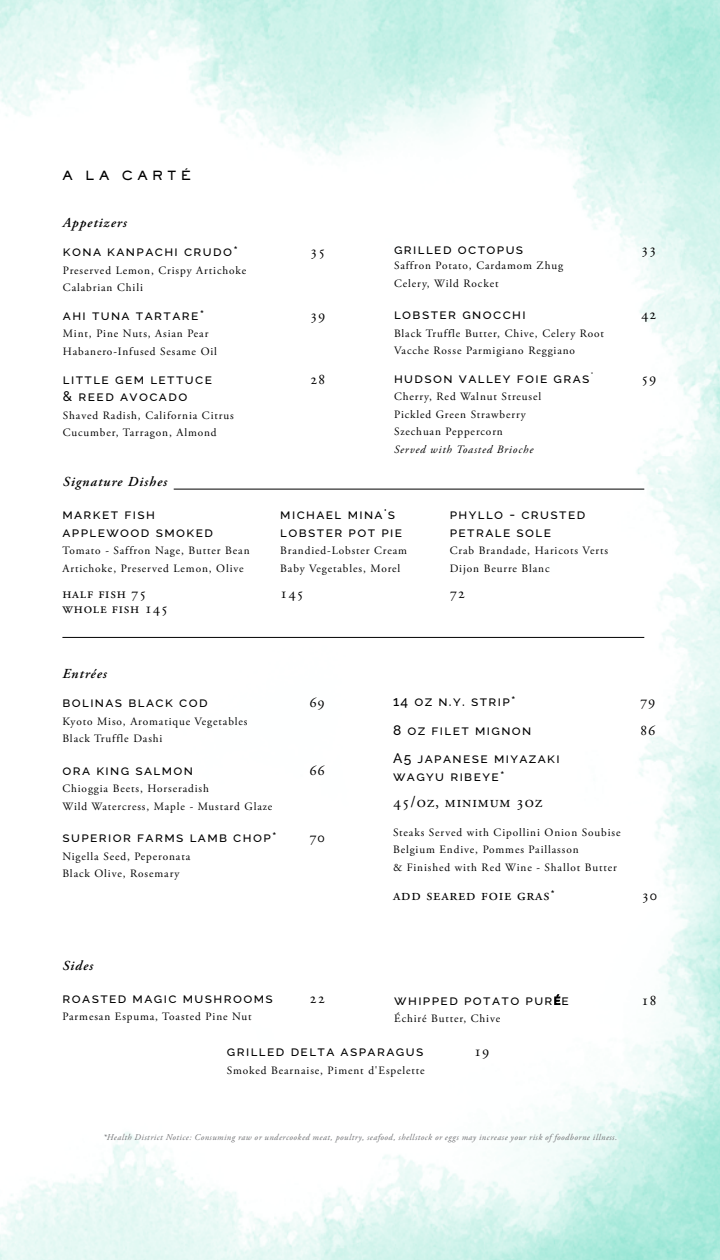
<style>
.page{position:relative;width:720px;height:1260px;background:#fff}
.page>*{position:absolute;margin:0;border:0;box-sizing:border-box;transform-origin:0 0}
.t1{font:16.25px "Adobe Garamond Pro";letter-spacing:.05em;color:#000}
.t2{font:15px/15px "Adobe Garamond Pro";letter-spacing:.05em;color:#000}
.t3{font:500 13.75px/17.5px "Raleway";letter-spacing:.1em;color:#000}
.t4{font:italic 600 13.75px "Adobe Garamond Pro";letter-spacing:.075em;color:#000}
.t5{font:800 12.5px "Sackers Gothic Std";letter-spacing:.335em;color:#000}
.t6{font:11.25px/17.5px "Adobe Garamond Pro";letter-spacing:.07em;color:#000}
.t7{font:italic 11.25px "Adobe Garamond Pro";letter-spacing:.08em;color:#000}
.t8{font:italic 8.75px "Adobe Garamond Pro";letter-spacing:.06em;color:#6d6e71}
.s1{font-family:"Raleway";font-weight:500;font-size:13.75px}
.s2{font-size:10.62px}
</style>
<div class="page">
<img style="left:0;top:0;width:720px;height:1260px">
<hr style="left:174px;top:489px;width:470px;height:1px;background:#000">
<hr style="left:62px;top:637px;width:582px;height:1px;background:#000">
<p class="t5" style="left:62px;top:167px;width:130px">A LA CARTÉ</p>
<p class="t4" style="left:63px;top:215px;width:66px">Appetizers</p>
<p class="t3" style="left:63px;top:243px;width:177px">kona kanpachi crudo*</p>
<h2 class="t2" style="left:310px;top:244px;width:17px">35</h2>
<p class="t6" style="left:63px;top:262px;width:185px">Preserved Lemon, Crispy Artichoke<br>Calabrian Chili</p>
<p class="t3" style="left:63px;top:306px;width:143px">ahi tuna tartare*</p>
<h2 class="t2" style="left:310px;top:308px;width:17px">39</h2>
<p class="t6" style="left:63px;top:325px;width:156px">Mint, Pine Nuts, Asian Pear<br>Habanero-Infused Sesame Oil</p>
<p class="t3" style="left:63px;top:370px;width:151px">little gem lettuce</p>
<h2 class="t2" style="left:310px;top:372px;width:17px">28</h2>
<p class="t3" style="left:63px;top:388px;width:126px">&amp; reed avocado</p>
<p class="t6" style="left:63px;top:407px;width:172px">Shaved Radish, California Citrus<br>Cucumber, Tarragon, Almond</p>
<p class="t4" style="left:63px;top:474px;width:106px">Signature Dishes</p>
<p class="t3" style="left:394px;top:240px;width:131px">grilled octopus</p>
<h2 class="t2" style="left:641px;top:242px;width:17px">33</h2>
<p class="t6" style="left:394px;top:257px;width:171px">Saffron Potato, Cardamom Zhug<br>Celery, Wild Rocket</p>
<p class="t3" style="left:394px;top:305px;width:133px">lobster gnocchi</p>
<h2 class="t2" style="left:641px;top:307px;width:17px">42</h2>
<p class="t6" style="left:394px;top:325px;width:212px">Black Truffle Butter, Chive, Celery Root<br>Vacche Rosse Parmigiano Reggiano</p>
<p class="t3" style="left:394px;top:369px;width:201px">hudson valley foie gras<sup>*</sup></p>
<h2 class="t2" style="left:641px;top:371px;width:17px">59</h2>
<p class="t6" style="left:394px;top:388px;width:149px">Cherry, Red Walnut Streusel<br>Pickled Green Strawberry<br>Szechuan Peppercorn</p>
<p class="t7" style="left:394px;top:443px;width:141px">Served with Toasted Brioche</p>
<p class="t3" style="left:62px;top:506px;width:152px">market fish applewood smoked</p>
<p class="t6" style="left:62px;top:542px;width:189px">Tomato - Saffron Nage, Butter Bean<br>Artichoke, Preserved Lemon, Olive</p>
<h2 class="t2" style="left:62px;top:586px;width:107px">half fish 75 whole fish 145</h2>
<p class="t3" style="left:280px;top:506px;width:123px">michael mina's lobster pot pie</p>
<p class="t6" style="left:280px;top:542px;width:128px">Brandied-Lobster Cream<br>Baby Vegetables, Morel</p>
<h2 class="t2" style="left:280px;top:586px;width:25px">145</h2>
<p class="t3" style="left:450px;top:506px;width:137px">phyllo - crusted petrale sole</p>
<p class="t6" style="left:450px;top:542px;width:160px">Crab Brandade, Haricots Verts<br>Dijon Beurre Blanc</p>
<h2 class="t2" style="left:450px;top:586px;width:17px">72</h2>
<p class="t4" style="left:62px;top:666px;width:46px">Entrées</p>
<p class="t3" style="left:62px;top:694px;width:147px">bolinas black cod</p>
<h2 class="t2" style="left:309px;top:695px;width:17px">69</h2>
<p class="t6" style="left:62px;top:713px;width:187px">Kyoto Miso, Aromatique Vegetables<br>Black Truffle Dashi</p>
<p class="t3" style="left:62px;top:761px;width:132px">ora king salmon</p>
<h2 class="t2" style="left:309px;top:763px;width:17px">66</h2>
<p class="t6" style="left:62px;top:780px;width:211px">Chioggia Beets, Horseradish<br>Wild Watercress, Maple - Mustard Glaze</p>
<p class="t3" style="left:62px;top:829px;width:216px">superior farms lamb chop*</p>
<h2 class="t2" style="left:309px;top:830px;width:17px">70</h2>
<p class="t6" style="left:62px;top:848px;width:130px">Nigella Seed, Peperonata<br>Black Olive, Rosemary</p>
<p class="t3" style="left:393px;top:692px;width:124px">14 oz n.y. strip*</p>
<h2 class="t2" style="left:640px;top:694px;width:17px">79</h2>
<p class="t3" style="left:393px;top:721px;width:140px">8 oz filet mignon</p>
<h2 class="t2" style="left:640px;top:723px;width:17px">86</h2>
<p class="t3" style="left:393px;top:750px;width:168px">A5 japanese miyazaki wagyu ribeye*</p>
<h1 class="t1" style="left:393px;top:792px;width:151px">45/oz, minimum 3oz</h1>
<p class="t6" style="left:393px;top:824px;width:229px">Steaks Served with Cipollini Onion Soubise<br>Belgium Endive, Pommes Paillasson<br>&amp; Finished with Red Wine - Shallot Butter</p>
<h1 class="t1" style="left:393px;top:885px;width:163px">add seared foie gras<span class="s1">*</span></h1>
<h2 class="t2" style="left:642px;top:888px;width:17px">30</h2>
<p class="t4" style="left:63px;top:958px;width:32px">Sides</p>
<p class="t3" style="left:63px;top:989px;width:212px">roasted magic mushrooms</p>
<h2 class="t2" style="left:310px;top:991px;width:17px">22</h2>
<p class="t6" style="left:63px;top:1008px;width:191px">Parmesan Espuma, Toasted Pine Nut</p>
<p class="t3" style="left:394px;top:991px;width:176px">whipped potato pur<span class="s2">É</span>e</p>
<h2 class="t2" style="left:641px;top:993px;width:17px">18</h2>
<p class="t6" style="left:394px;top:1010px;width:107px">Échiré Butter, Chive</p>
<p class="t3" style="left:227px;top:1043px;width:198px">grilled delta asparagus</p>
<h2 class="t2" style="left:474px;top:1045px;width:17px">19</h2>
<p class="t6" style="left:227px;top:1062px;width:199px">Smoked Bearnaise, Piment d'Espelette</p>
<p class="t8" style="left:103px;top:1132px;width:516px">*Health District Notice: Consuming raw or undercooked meat, poultry, seafood, shellstock or eggs may increase your risk of foodborne illness.</p>
</div>
